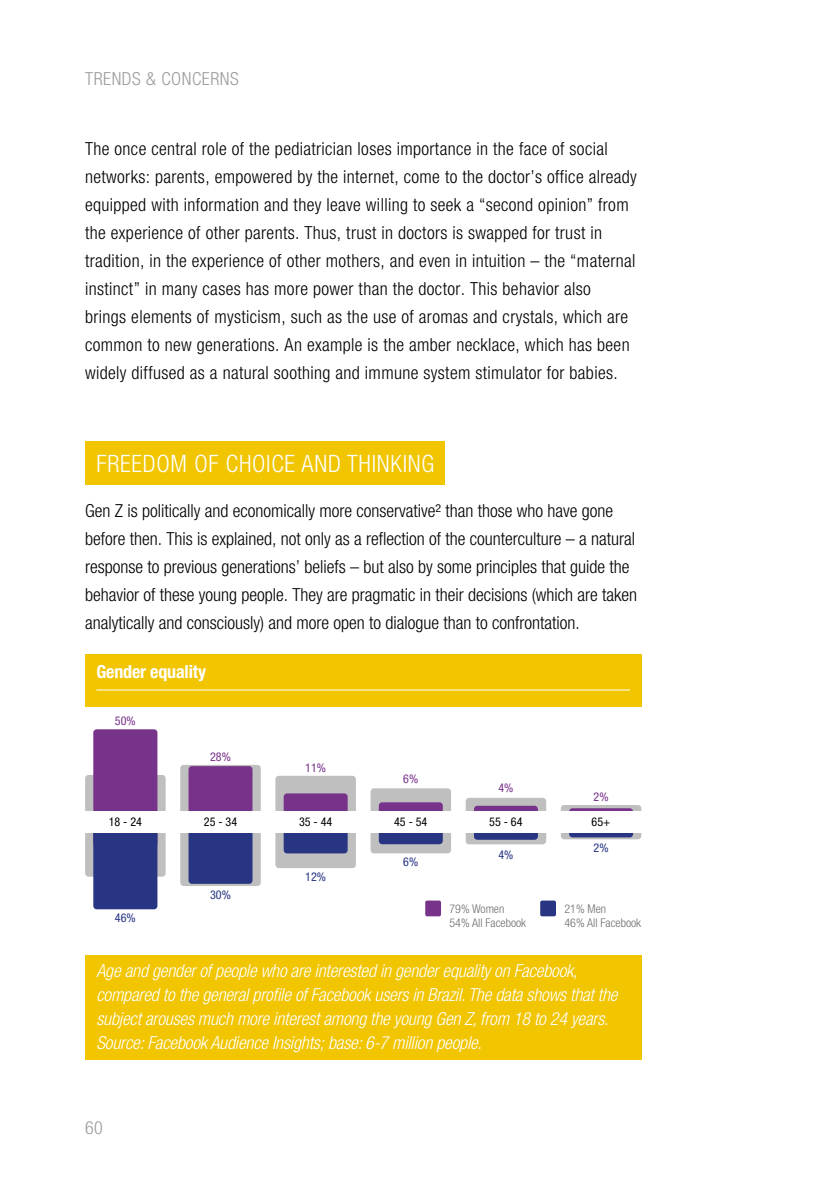
<style>
.page{position:relative;width:840px;height:1191px;background:#fff}
.page>*{position:absolute;margin:0;border:0;box-sizing:border-box;transform-origin:0 0}
.t1{font:300 condensed 24px "Helvetica Neue LT Std";letter-spacing:.03em;color:#fff}
.t2{font:300 condensed 18px/28px "Helvetica Neue LT Std";letter-spacing:.02em;color:#000}
.t3{font:300 condensed 18px/28px "Helvetica Neue LT Std";color:#000}
.t4{font:italic 300 condensed 18px/24px "Helvetica Neue LT Std";letter-spacing:-.01em;color:#fff}
.t5{font:300 condensed 18px "Helvetica Neue LT Std";letter-spacing:.03em;color:#9d9d9c}
.t6{font:700 condensed 18px "Helvetica Neue LT Std";letter-spacing:-.01em;color:#fff}
.t7{font:300 condensed 12px/14.4px "Helvetica Neue LT Std";color:#706f6f}
.t8{font:condensed 12px "Helvetica Neue LT Std";color:#000}
.t9{font:condensed 12px "Helvetica Neue LT Std";color:#283583}
.t10{font:condensed 12px "Helvetica Neue LT Std";color:#77328a}
</style>
<div class="page">
<div style="left:85px;top:440px;width:360px;height:44px;background:#f1c500"></div>
<div style="left:85px;top:654px;width:556px;height:52px;background:#f1c500"></div>
<hr style="left:96px;top:689px;width:533px;height:1px;background:#fff">
<div style="left:85px;top:955px;width:556px;height:105px;background:#f1c500"></div>
<div style="left:85px;top:775px;width:80px;height:101px;background:#bfbfbf;border-radius:3px"></div>
<div style="left:180px;top:765px;width:80px;height:121px;background:#bfbfbf;border-radius:3px"></div>
<div style="left:275px;top:776px;width:81px;height:92px;background:#bfbfbf;border-radius:3px"></div>
<div style="left:370px;top:788px;width:81px;height:65px;background:#bfbfbf;border-radius:3px"></div>
<div style="left:465px;top:798px;width:81px;height:46px;background:#bfbfbf;border-radius:3px"></div>
<div style="left:93px;top:729px;width:64px;height:117px;background:#77328a;border-radius:3px"></div>
<div style="left:93px;top:821px;width:64px;height:88px;background:#283583;border-radius:3px"></div>
<div style="left:188px;top:766px;width:64px;height:56px;background:#77328a;border-radius:3px"></div>
<div style="left:188px;top:819px;width:64px;height:65px;background:#283583;border-radius:3px"></div>
<div style="left:283px;top:793px;width:64px;height:29px;background:#77328a;border-radius:3px"></div>
<div style="left:283px;top:819px;width:64px;height:34px;background:#283583;border-radius:3px"></div>
<div style="left:378px;top:802px;width:64px;height:28px;background:#77328a;border-radius:3px"></div>
<div style="left:378px;top:822px;width:64px;height:22px;background:#283583;border-radius:3px"></div>
<div style="left:473px;top:805px;width:64px;height:25px;background:#77328a;border-radius:3px"></div>
<div style="left:473px;top:822px;width:64px;height:17px;background:#283583;border-radius:3px"></div>
<svg style="left:560px;top:805px;width:81px;height:34px"></svg>
<div style="left:568px;top:808px;width:64px;height:22px;background:#77328a;border-radius:3px"></div>
<div style="left:568px;top:822px;width:64px;height:15px;background:#283583;border-radius:3px"></div>
<div style="left:85px;top:811px;width:556px;height:22px;background:#fff"></div>
<div style="left:425px;top:900px;width:16px;height:16px;background:#77328a;border-radius:2px"></div>
<div style="left:540px;top:900px;width:15px;height:16px;background:#283583;border-radius:2px"></div>
<p class="t5" style="left:85px;top:68px;width:155px">TRENDS &amp; CONCERNS</p>
<p class="t2" style="left:85px;top:134px;width:553px">The once central role of the pediatrician loses importance in the face of social networks: parents, empowered by the internet, come to the doctor’s office already equipped with information and they leave willing to seek a “second opinion” from the experience of other parents. Thus, trust in doctors is swapped for trust in tradition, in the experience of other mothers, and even in intuition – the “maternal instinct” in many cases has more power than the doctor. This behavior also<br>brings elements of mysticism, such as the use of aromas and crystals, which are common to new generations. An example is the amber necklace, which has been widely diffused as a natural soothing and immune system stimulator for babies.</p>
<h1 class="t1" style="left:96px;top:449px;width:339px">FREEDOM OF CHOICE AND THINKING</h1>
<p class="t3" style="left:85px;top:496px;width:553px">Gen Z is politically and economically more conservative² than those who have gone before then. This is explained, not only as a reflection of the counterculture – a natural response to previous generations’ beliefs – but also by some principles that guide the behavior of these young people. They are pragmatic in their decisions (which are taken analytically and consciously) and more open to dialogue than to confrontation.</p>
<p class="t6" style="left:96px;top:661px;width:111px">Gender equality</p>
<p class="t10" style="left:115px;top:714px;width:22px">50%</p>
<p class="t10" style="left:210px;top:749px;width:22px">28%</p>
<p class="t10" style="left:305px;top:760px;width:22px">11%</p>
<p class="t10" style="left:403px;top:772px;width:16px">6%</p>
<p class="t10" style="left:498px;top:781px;width:16px">4%</p>
<p class="t10" style="left:593px;top:790px;width:16px">2%</p>
<p class="t8" style="left:109px;top:815px;width:35px">18 - 24</p>
<p class="t8" style="left:204px;top:815px;width:35px">25 - 34</p>
<p class="t8" style="left:299px;top:815px;width:35px">35 - 44</p>
<p class="t8" style="left:394px;top:815px;width:35px">45 - 54</p>
<p class="t8" style="left:489px;top:815px;width:35px">55 - 64</p>
<p class="t8" style="left:591px;top:815px;width:20px">65+</p>
<p class="t9" style="left:115px;top:911px;width:22px">46%</p>
<p class="t9" style="left:210px;top:887px;width:22px">30%</p>
<p class="t9" style="left:305px;top:869px;width:22px">12%</p>
<p class="t9" style="left:403px;top:855px;width:16px">6%</p>
<p class="t9" style="left:498px;top:847px;width:16px">4%</p>
<p class="t9" style="left:593px;top:840px;width:16px">2%</p>
<p class="t7" style="left:449px;top:901px;width:78px">79% Women<br>54% All Facebook</p>
<p class="t7" style="left:564px;top:901px;width:78px">21% Men<br>46% All Facebook</p>
<p class="t4" style="left:96px;top:959px;width:522px">Age and gender of people who are interested in gender equality on Facebook, compared to the general profile of Facebook users in Brazil. The data shows that the subject arouses much more interest among the young Gen Z, from 18 to 24 years.<br>Source: Facebook Audience Insights; base: 6-7 million people.</p>
<p class="t5" style="left:85px;top:1117px;width:19px">60</p>
</div>
